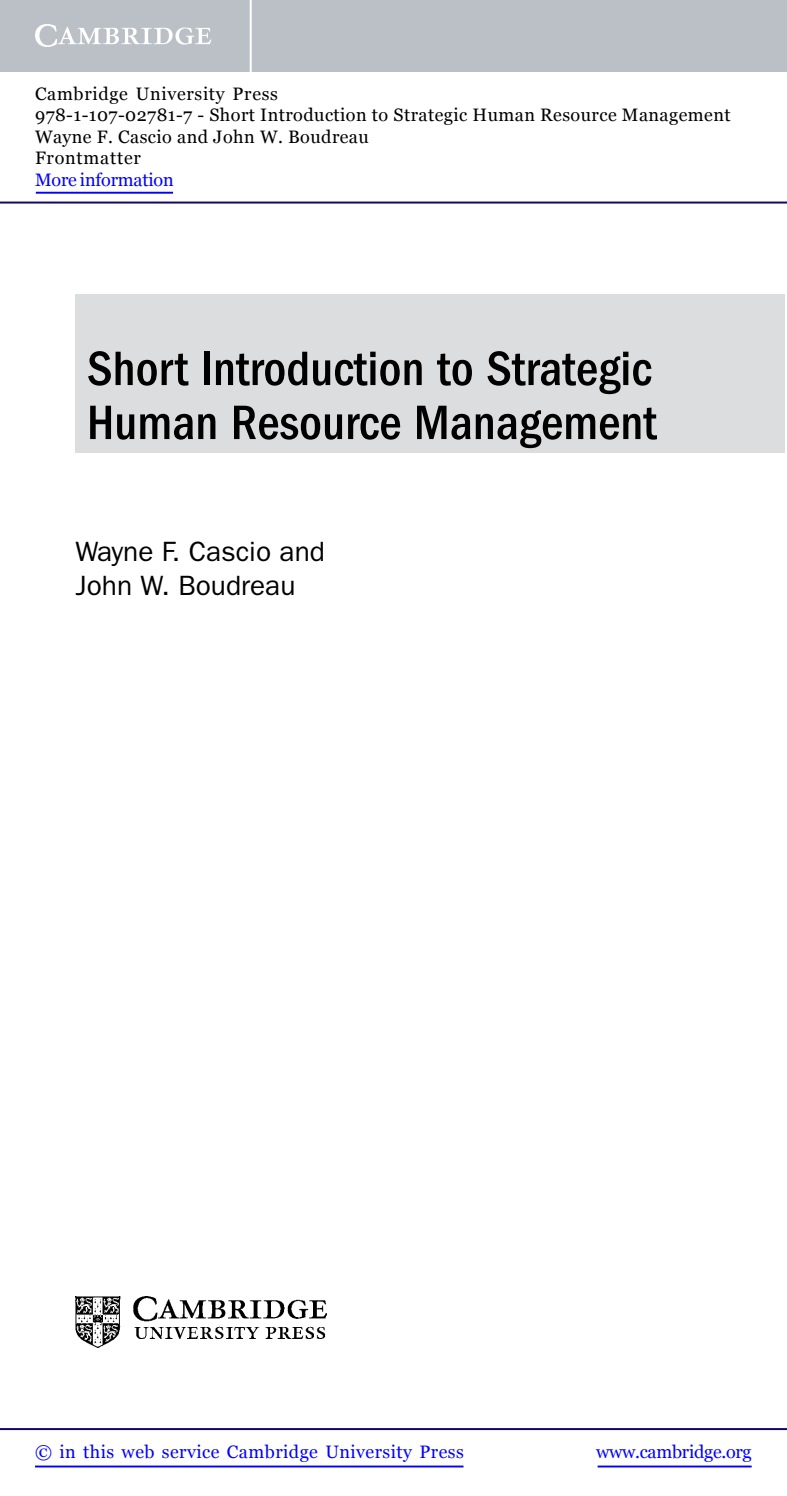
<style>
.page{position:relative;width:787px;height:1496px;background:#fff}
.page>*{position:absolute;margin:0;border:0;box-sizing:border-box;transform-origin:0 0}
.t1{font:500 condensed 50px/54px "ITC Franklin Gothic Std";color:#000}
.t2{font:28px/34px "ITC Franklin Gothic Std";color:#000}
.t3{font:18px/21.6px "Georgia";letter-spacing:.025em;color:#000}
.t4{font:18px "Georgia";letter-spacing:.025em;color:#00f}
.t5{font:18px "Georgia";letter-spacing:-.015em;color:#00f}
.t6{font:18px "Georgia";letter-spacing:-.01em;color:#00f}
</style>
<div class="page">
<div style="left:76px;top:294px;width:708px;height:159px;background:#dcddde"></div>
<img style="left:76px;top:1296px;width:250px;height:52px">
<hr style="left:597px;top:1466px;width:154px;height:1px;background:#00f">
<hr style="left:0;top:1428px;width:786px;height:2px;background:#150666">
<hr style="left:35px;top:1466px;width:428px;height:1px;background:#00f">
<div style="left:0;top:0;width:786px;height:72px;background:#bac0c6"></div>
<svg style="left:35px;top:24px;width:176px;height:23px"></svg>
<hr style="left:249px;top:0;width:2px;height:72px;background:#fff">
<hr style="left:0;top:202px;width:786px;height:2px;background:#150666">
<hr style="left:36px;top:192px;width:137px;height:2px;background:#00f">
<p class="t3" style="left:35px;top:83px;width:696px">Cambridge University Press<br>978-1-107-02781-7 - Short Introduction to Strategic Human Resource Management Wayne F. Cascio and John W. Boudreau<br>Frontmatter</p>
<p class="t6" style="left:35px;top:170px;width:140px">More information</p>
<p class="t1" style="left:87px;top:342px;width:571px">Short Introduction to Strategic<br>Human Resource Management</p>
<p class="t2" style="left:76px;top:535px;width:251px">Wayne F. Cascio and<br>John W. Boudreau</p>
<p class="t4" style="left:35px;top:1442px;width:430px">© in this web service Cambridge University Press</p>
<p class="t5" style="left:595px;top:1442px;width:157px">www.cambridge.org</p>
</div>
